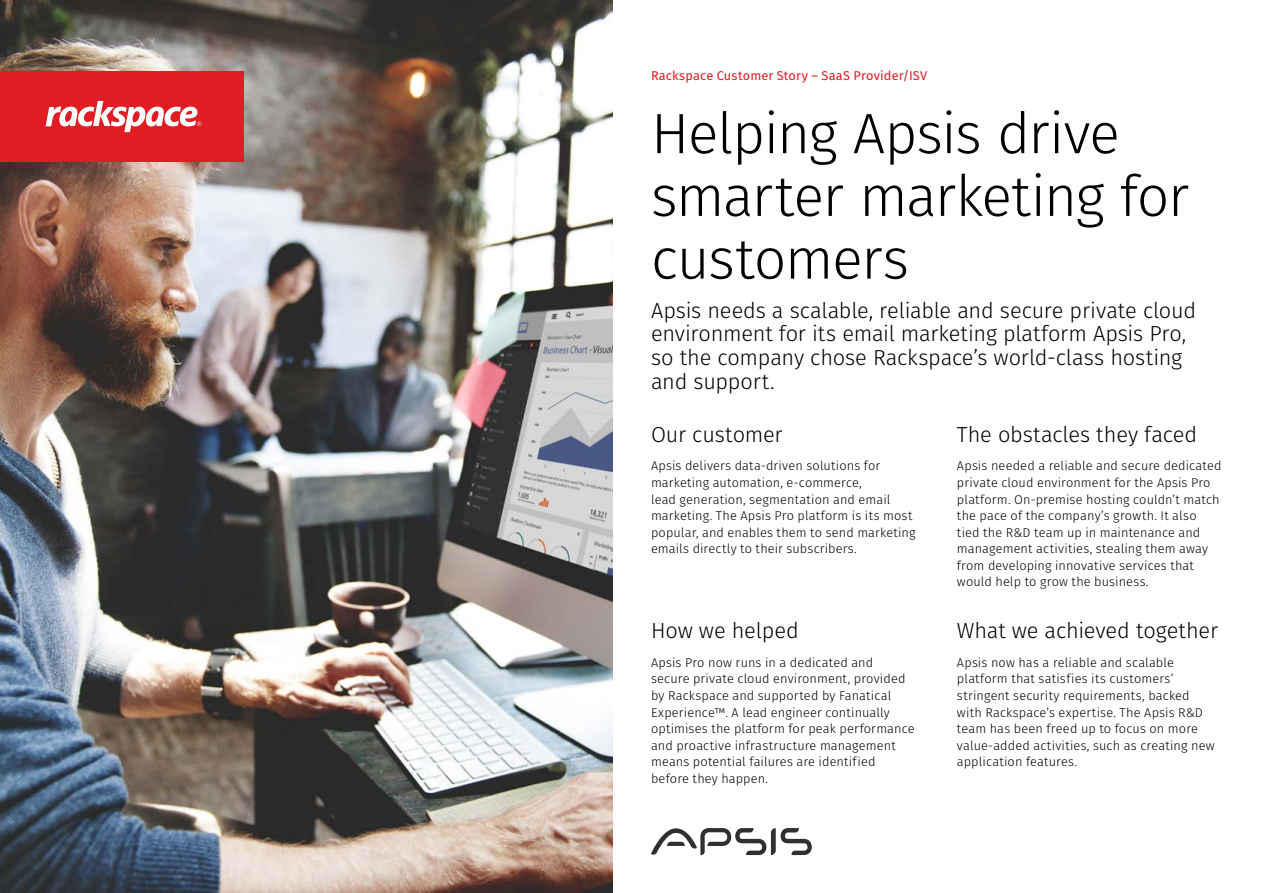
<style>
.page{position:relative;width:1263px;height:893px;background:#fff}
.page>*{position:absolute;margin:0;border:0;box-sizing:border-box;transform-origin:0 0}
.t1{font:300 57px/62.7px "Fira Sans";letter-spacing:-.025em;color:#000}
.t2{font:300 21.75px/24px "Fira Sans";letter-spacing:-.01em;color:#000}
.t3{font:300 12.75px/16.6px "Fira Sans";letter-spacing:.01em;color:#000}
.t4{font:12.75px "Fira Sans";letter-spacing:.01em;color:#e21c23}
</style>
<div class="page">
<img style="left:0;top:0;width:612px;height:893px">
<div style="left:0;top:71px;width:243px;height:91px;background:#e21c23"></div>
<svg style="left:46px;top:101px;width:156px;height:31px"></svg>
<svg style="left:651px;top:828px;width:161px;height:27px"></svg>
<p class="t4" style="left:651px;top:66px;width:278px">Rackspace Customer Story – SaaS Provider/ISV</p>
<h1 class="t1" style="left:651px;top:102px;width:540px">Helping Apsis drive smarter marketing for customers</h1>
<h2 class="t2" style="left:651px;top:298px;width:546px">Apsis needs a scalable, reliable and secure private cloud environment for its email marketing platform Apsis Pro, so the company chose Rackspace’s world-class hosting and support.</h2>
<h2 class="t2" style="left:651px;top:422px;width:133px">Our customer</h2>
<p class="t3" style="left:651px;top:458px;width:266px">Apsis delivers data-driven solutions for marketing automation, e-commerce,<br>lead generation, segmentation and email marketing. The Apsis Pro platform is its most popular, and enables them to send marketing emails directly to their subscribers.</p>
<h2 class="t2" style="left:651px;top:619px;width:149px">How we helped</h2>
<p class="t3" style="left:651px;top:654px;width:265px">Apsis Pro now runs in a dedicated and secure private cloud environment, provided by Rackspace and supported by Fanatical Experience™. A lead engineer continually optimises the platform for peak performance and proactive infrastructure management means potential failures are identified before they happen.</p>
<h2 class="t2" style="left:957px;top:422px;width:242px">The obstacles they faced</h2>
<p class="t3" style="left:957px;top:458px;width:266px">Apsis needed a reliable and secure dedicated private cloud environment for the Apsis Pro platform. On-premise hosting couldn’t match the pace of the company’s growth. It also tied the R&amp;D team up in maintenance and management activities, stealing them away from developing innovative services that would help to grow the business.</p>
<h2 class="t2" style="left:957px;top:619px;width:263px">What we achieved together</h2>
<p class="t3" style="left:957px;top:654px;width:259px">Apsis now has a reliable and scalable platform that satisfies its customers’ stringent security requirements, backed with Rackspace’s expertise. The Apsis R&amp;D team has been freed up to focus on more value-added activities, such as creating new application features.</p>
</div>
